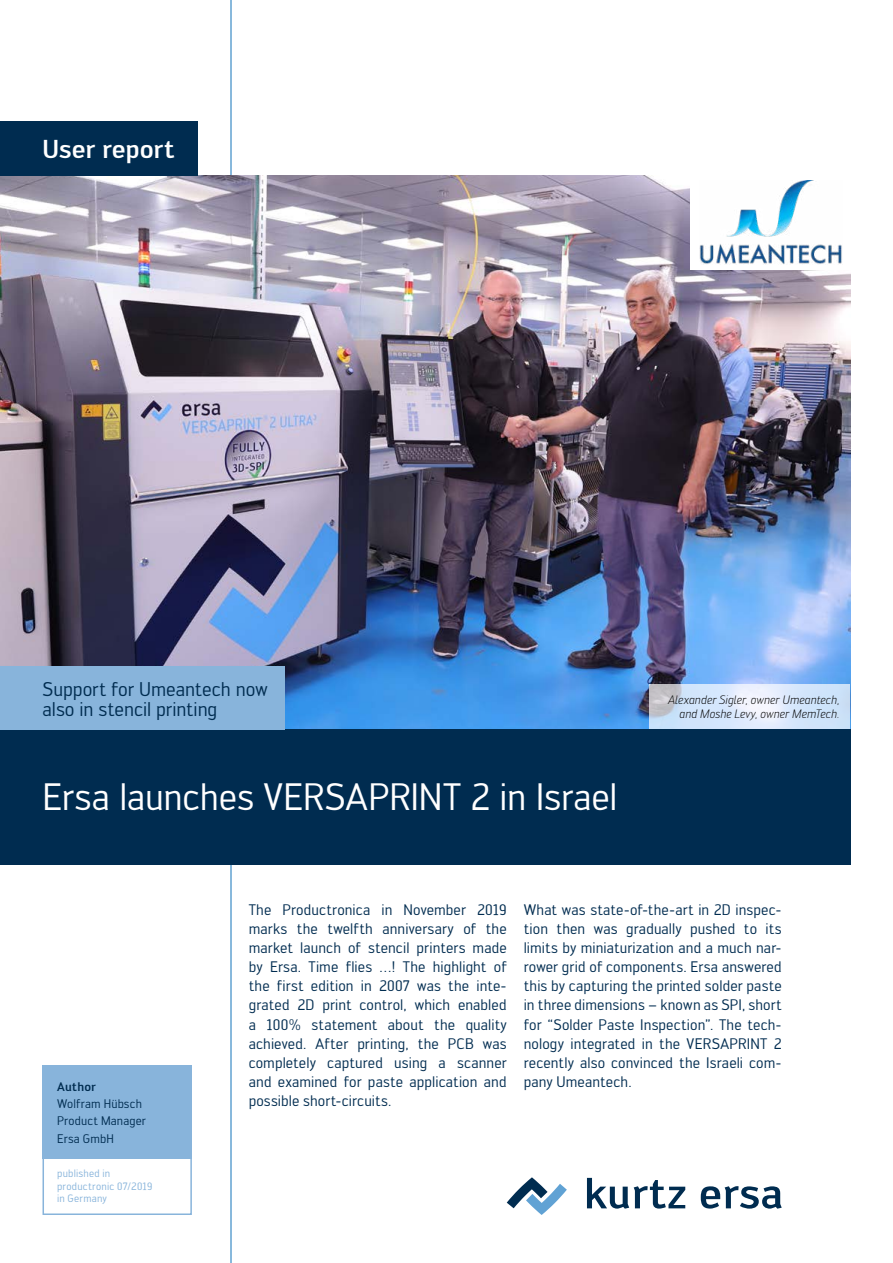
<style>
.page{position:relative;width:893px;height:1263px;background:#fff}
.page>*{position:absolute;margin:0;border:0;box-sizing:border-box;transform-origin:0 0}
.t1{font:37.5px "Engel";letter-spacing:-.005em;color:#fff}
.t2{font:500 25.5px "Engel";letter-spacing:-.005em;color:#fff}
.t3{font:19.5px/19.2px "Engel";letter-spacing:-.005em;color:#002c50}
.t4{font:15px/19.2px "Engel";letter-spacing:.005em;color:#002c50;text-align:justify}
.t5{font:12.3px/17.4px "Engel";letter-spacing:.01em;color:#002c50}
.t6{font:500 12.3px "Engel";letter-spacing:.01em;color:#002c50}
.t7{font:italic 300 12px/14.4px "Engel";letter-spacing:.01em;color:#000;text-align:right}
.t8{font:10.5px/12.6px "Engel";letter-spacing:.02em;color:#88b4db}
</style>
<div class="page">
<hr style="left:230px;top:0;width:2px;height:1263px;background:#61a2d1">
<img style="left:0;top:176px;width:850px;height:553px">
<div style="left:0;top:729px;width:850px;height:135px;background:#002c50"></div>
<svg style="left:587px;top:1178px;width:98px;height:31px"></svg>
<svg style="left:701px;top:1186px;width:81px;height:23px"></svg>
<svg style="left:507px;top:1177px;width:60px;height:38px"></svg>
<div style="left:0;top:666px;width:285px;height:63px;background:#88b4db"></div>
<svg style="left:649px;top:685px;width:201px;height:44px;background:#d5e3f6"></svg>
<div style="left:0;top:122px;width:197px;height:54px;background:#002c50"></div>
<div style="left:43px;top:1065px;width:149px;height:94px;background:#88b4db"></div>
<div style="left:43px;top:1065px;width:149px;height:150px;border:2px solid #88b4db"></div>
<div style="left:690px;top:176px;width:161px;height:94px;background:#fff"></div>
<img style="left:699px;top:181px;width:143px;height:83px">
<h2 class="t2" style="left:43px;top:134px;width:134px">User report</h2>
<h3 class="t3" style="left:43px;top:680px;width:226px">Support for Umeantech now also in stencil printing</h3>
<h1 class="t1" style="left:43px;top:775px;width:576px">Ersa launches VERSAPRINT 2 in Israel</h1>
<p class="t7" style="left:668px;top:693px;width:173px">Alexander Sigler, owner Umeantech, and Moshe Levy, owner MemTech.</p>
<p class="t6" style="left:57px;top:1079px;width:40px">Author</p>
<p class="t5" style="left:57px;top:1095px;width:90px">Wolfram Hübsch<br>Product Manager<br>Ersa GmbH</p>
<p class="t8" style="left:57px;top:1167px;width:97px">published in productronic 07/2019 in Germany</p>
<p class="t4" style="left:249px;top:900px;width:259px">The Productronica in November 2019 marks the twelfth anniversary of the market launch of stencil printers made by Ersa. Time flies …! The highlight of the first edition in 2007 was the inte&shy;grated 2D print control, which enabled a 100% statement about the quality achieved. After printing, the PCB was completely captured using a scanner and examined for paste application and possible short-circuits.</p>
<p class="t4" style="left:524px;top:900px;width:259px">What was state-of-the-art in 2D inspec&shy;tion then was gradually pushed to its limits by miniaturization and a much nar&shy;rower grid of components. Ersa answered this by capturing the printed solder paste in three dimensions – known as SPI, short for “Solder Paste Inspection”. The tech&shy;nology integrated in the VERSAPRINT 2 recently also convinced the Israeli com&shy;pany Umeantech.</p>
</div>
